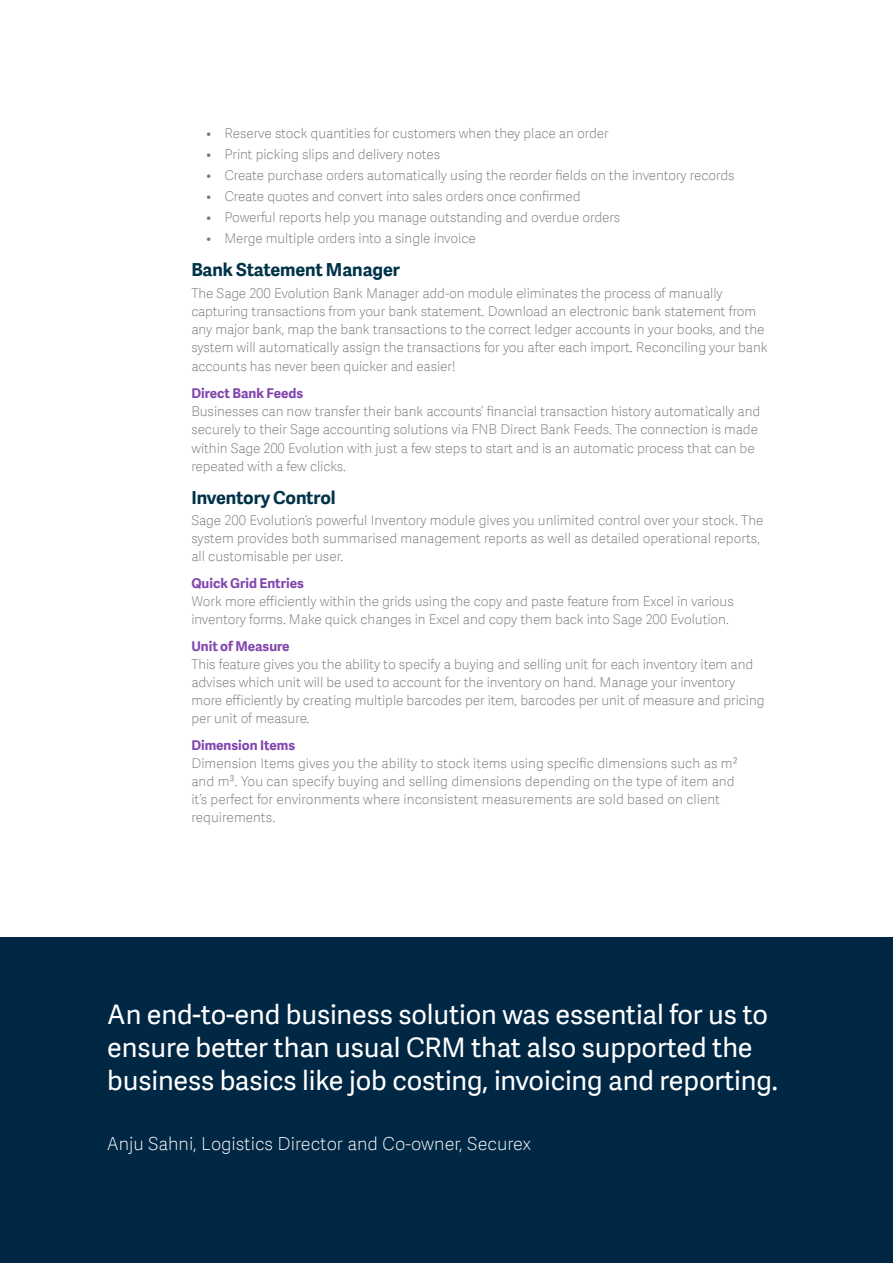
<style>
.page{position:relative;width:893px;height:1263px;background:#fff}
.page>*{position:absolute;margin:0;border:0;box-sizing:border-box;transform-origin:0 0}
.t1{font:27px/33px "Adelle Sans SAGE";letter-spacing:-.005em;color:#fff}
.t2{font:18px "Adelle Sans SAGE Th";color:#fff}
.t3{font:700 18px "Adelle Sans SAGE";letter-spacing:-.005em;color:#003349}
.t4{font:13.5px/18px "Adelle Sans SAGE Th";letter-spacing:-.005em;color:#75787b}
.t5{font:700 13.5px "Adelle Sans SAGE";color:#8246af}
</style>
<div class="page">
<div style="left:0;top:937px;width:893px;height:326px;background:#002744"></div>
<p class="t4" style="left:206px;top:124px;width:404px">• Reserve stock quantities for customers when they place an order</p>
<p class="t4" style="left:206px;top:145px;width:235px">• Print picking slips and delivery notes</p>
<p class="t4" style="left:206px;top:166px;width:530px">• Create purchase orders automatically using the reorder fields on the inventory records</p>
<p class="t4" style="left:206px;top:187px;width:376px">• Create quotes and convert into sales orders once confirmed</p>
<p class="t4" style="left:206px;top:208px;width:415px">• Powerful reports help you manage outstanding and overdue orders</p>
<p class="t4" style="left:206px;top:229px;width:271px">• Merge multiple orders into a single invoice</p>
<h2 class="t3" style="left:191px;top:257px;width:210px">Bank Statement Manager</h2>
<p class="t4" style="left:191px;top:283px;width:578px">The Sage 200 Evolution Bank Manager add-on module eliminates the process of manually capturing transactions from your bank statement. Download an electronic bank statement from any major bank, map the bank transactions to the correct ledger accounts in your books, and the system will automatically assign the transactions for you after each import. Reconciling your bank accounts has never been quicker and easier!</p>
<p class="t5" style="left:191px;top:383px;width:113px">Direct Bank Feeds</p>
<p class="t4" style="left:191px;top:402px;width:570px">Businesses can now transfer their bank accounts’ financial transaction history automatically and securely to their Sage accounting solutions via FNB Direct Bank Feeds. The connection is made within Sage 200 Evolution with just a few steps to start and is an automatic process that can be repeated with a few clicks.</p>
<h2 class="t3" style="left:191px;top:484px;width:146px">Inventory Control</h2>
<p class="t4" style="left:191px;top:511px;width:574px">Sage 200 Evolution’s powerful Inventory module gives you unlimited control over your stock. The system provides both summarised management reports as well as detailed operational reports, all customisable per user.</p>
<p class="t5" style="left:191px;top:573px;width:114px">Quick Grid Entries</p>
<p class="t4" style="left:191px;top:592px;width:544px">Work more efficiently within the grids using the copy and paste feature from Excel in various inventory forms. Make quick changes in Excel and copy them back into Sage 200 Evolution.</p>
<p class="t5" style="left:191px;top:636px;width:100px">Unit of Measure</p>
<p class="t4" style="left:191px;top:655px;width:575px">This feature gives you the ability to specify a buying and selling unit for each inventory item and advises which unit will be used to account for the inventory on hand. Manage your inventory more efficiently by creating multiple barcodes per item, barcodes per unit of measure and pricing per unit of measure.</p>
<p class="t5" style="left:191px;top:735px;width:105px">Dimension Items</p>
<p class="t4" style="left:191px;top:754px;width:548px">Dimension Items gives you the ability to stock items using specific dimensions such as m² and m³. You can specify buying and selling dimensions depending on the type of item and it’s perfect for environments where inconsistent measurements are sold based on client requirements.</p>
<h1 class="t1" style="left:107px;top:997px;width:672px">An end-to-end business solution was essential for us to ensure better than usual CRM that also supported the business basics like job costing, invoicing and reporting.</h1>
<h2 class="t2" style="left:107px;top:1131px;width:425px">Anju Sahni, Logistics Director and Co-owner, Securex</h2>
</div>
